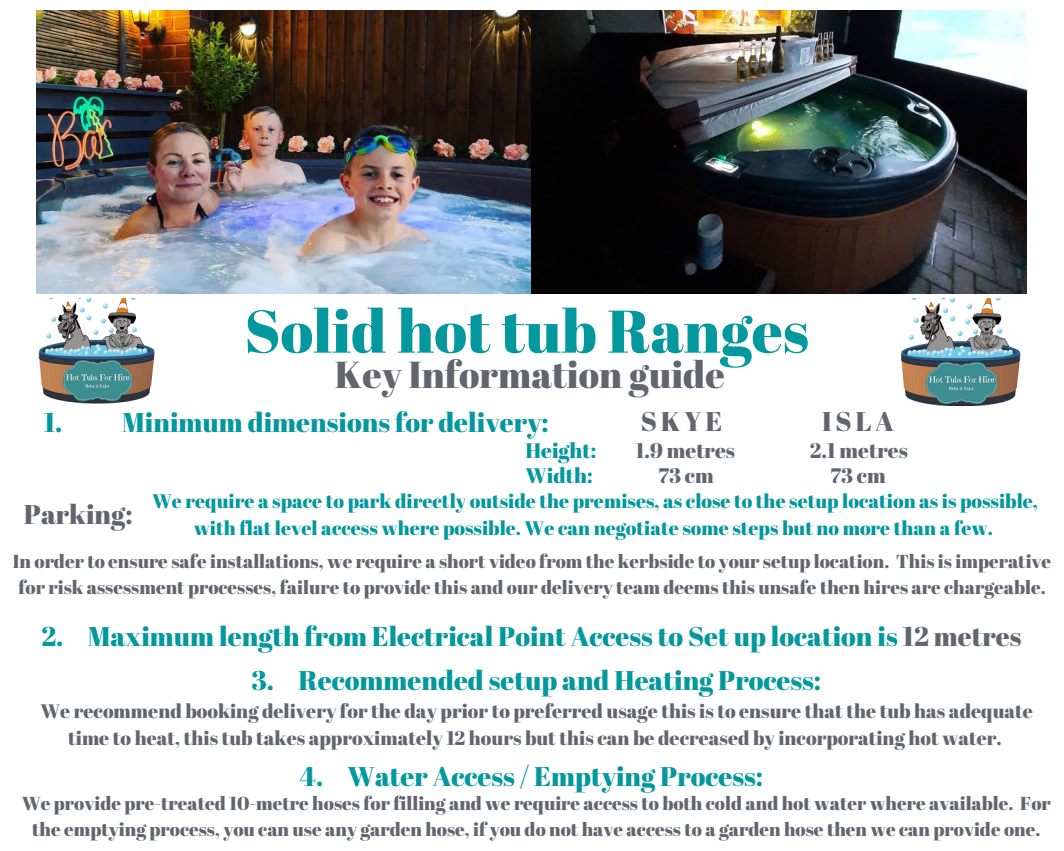
<style>
.page{position:relative;width:1064px;height:851px;background:#fff}
.page>*{position:absolute;margin:0;border:0;box-sizing:border-box;transform-origin:0 0}
.t1{font:60px "Abril Fatface";color:#03989e}
.t2{font:37.5px "Abril Fatface";color:#62656e}
.t3{font:27px "Abril Fatface";color:#03989e}
.t4{font:27px "Abril Fatface";letter-spacing:.07em;color:#62656e}
.t5{font:27px "Abril Fatface";color:#62656e}
.t6{font:21px "Abril Fatface";color:#62656e}
.t7{font:21px "Abril Fatface";color:#03989e}
.t8{font:19.5px/27px "Abril Fatface";color:#62656e;text-align:center}
.t9{font:19.5px/27px "Abril Fatface";color:#03989e;text-align:center}
.t10{font:18.75px/26px "Abril Fatface";color:#62656e}
.s1{color:#62656e}
</style>
<div class="page">
<img style="left:36px;top:11px;width:990px;height:282px">
<img style="left:38px;top:299px;width:117px;height:105px">
<img style="left:901px;top:299px;width:120px;height:107px">
<p class="t1" style="left:244px;top:289px;width:565px">Solid hot tub Ranges</p>
<p class="t2" style="left:335px;top:348px;width:391px">Key Information guide</p>
<p class="t3" style="left:44px;top:403px;width:506px">1. Minimum dimensions for delivery:</p>
<p class="t4" style="left:640px;top:402px;width:83px">SKYE</p>
<p class="t7" style="left:525px;top:436px;width:72px">Height:</p>
<p class="t6" style="left:635px;top:436px;width:101px">1.9 metres</p>
<p class="t6" style="left:658px;top:461px;width:57px">73 cm</p>
<p class="t7" style="left:525px;top:461px;width:69px">Width:</p>
<p class="t4" style="left:821px;top:402px;width:73px">ISLA</p>
<p class="t6" style="left:809px;top:436px;width:99px">2.1 metres</p>
<p class="t6" style="left:830px;top:461px;width:57px">73 cm</p>
<p class="t5" style="left:24px;top:495px;width:110px">Parking:</p>
<p class="t9" style="left:152px;top:487px;width:887px">We require a space to park directly outside the premises, as close to the setup location as is possible, with flat level access where possible. We can negotiate some steps but no more than a few.</p>
<p class="t10" style="left:13px;top:547px;width:1039px">In order to ensure safe installations, we require a short video from the kerbside to your setup location. This is imperative for risk assessment processes, failure to provide this and our delivery team deems this unsafe then hires are chargeable.</p>
<p class="t3" style="left:41px;top:617px;width:981px">2. Maximum length from Electrical Point Access to Set up location is <span class="s1">12 metres</span></p>
<p class="t3" style="left:251px;top:661px;width:571px">3. Recommended setup and Heating Process:</p>
<p class="t8" style="left:40px;top:697px;width:993px">We recommend booking delivery for the day prior to preferred usage this is to ensure that the tub has adequate time to heat, this tub takes approximately 12 hours but this can be decreased by incorporating hot water.</p>
<p class="t3" style="left:300px;top:757px;width:464px">4. Water Access / Emptying Process:</p>
<p class="t10" style="left:22px;top:789px;width:1030px;text-align:center">We provide pre-treated 10-metre hoses for filling and we require access to both cold and hot water where available. For the emptying process, you can use any garden hose, if you do not have access to a garden hose then we can provide one.</p>
</div>
